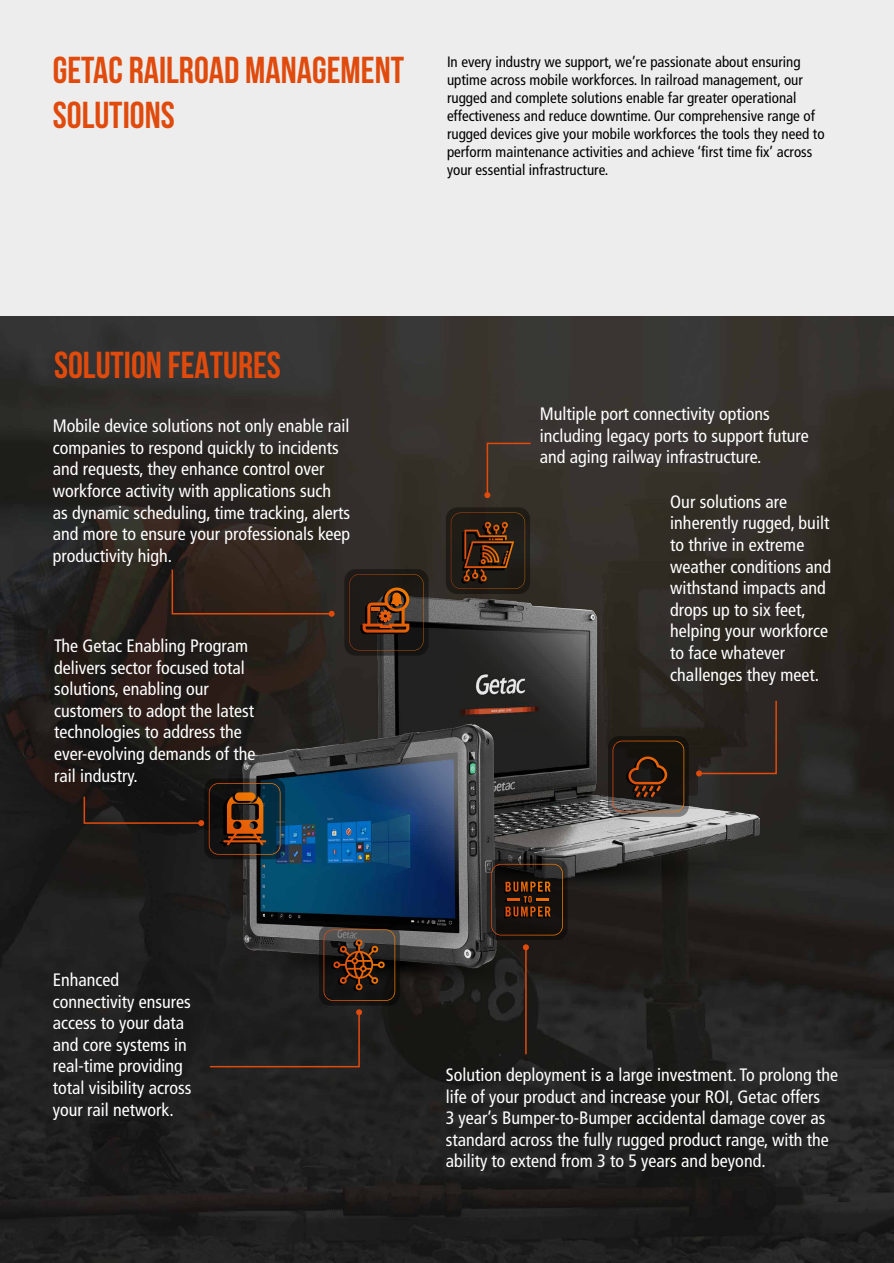
<style>
.page{position:relative;width:894px;height:1263px;background:#fff}
.page>*{position:absolute;margin:0;border:0;box-sizing:border-box;transform-origin:0 0}
.t1{font:700 37.5px/45px "Bebas Neue";color:#e04b0d}
.t2{font:condensed 18px/21.6px "Frutiger LT Std";color:#fff}
.t3{font:condensed 15px/18px "Frutiger LT Std";color:#000}
</style>
<div class="page">
<img style="left:0;top:316px;width:893px;height:947px">
<img style="left:315px;top:576px;width:478px;height:318px">
<div style="left:0;top:0;width:893px;height:316px;background:#ededed"></div>
<hr style="left:525px;top:947px;width:1px;height:107px;background:#e04b0c">
<svg style="left:171px;top:568px;width:163px;height:49px;background:#35251b"></svg>
<div style="left:208px;top:1009px;width:154px;height:59px;background:#1f1f1f"></div>
<svg style="left:484px;top:442px;width:48px;height:56px;background:#413429"></svg>
<svg style="left:445px;top:507px;width:85px;height:87px;background:#231e17"></svg>
<svg style="left:450px;top:513px;width:75px;height:76px;background:#382212"></svg>
<svg style="left:344px;top:569px;width:84px;height:87px;background:#231f1b"></svg>
<svg style="left:349px;top:574px;width:74px;height:77px;background:#412818"></svg>
<div style="left:319px;top:925px;width:80px;height:81px;background:#141313;border-radius:11px"></div>
<svg style="left:83px;top:699px;width:703px;height:302px;background:#2c2f32"></svg>
<h1 class="t1" style="left:53px;top:47px;width:353px">GETAC RAILROAD MANAGEMENT<br>SOLUTIONS</h1>
<p class="t3" style="left:447px;top:53px;width:379px">In every industry we support, we’re passionate about ensuring uptime across mobile workforces. In railroad management, our rugged and complete solutions enable far greater operational effectiveness and reduce downtime. Our comprehensive range of rugged devices give your mobile workforces the tools they need to perform maintenance activities and achieve ‘first time fix’ across your essential infrastructure.</p>
<h1 class="t1" style="left:54px;top:342px;width:228px">SOLUTION FEATURES</h1>
<p class="t2" style="left:53px;top:415px;width:299px">Mobile device solutions not only enable rail companies to respond quickly to incidents and requests, they enhance control over workforce activity with applications such as dynamic scheduling, time tracking, alerts and more to ensure your professionals keep productivity high.</p>
<p class="t2" style="left:54px;top:635px;width:203px">The Getac Enabling Program delivers sector focused total solutions, enabling our customers to adopt the latest technologies to address the ever-evolving demands of the rail industry.</p>
<p class="t2" style="left:53px;top:969px;width:140px">Enhanced connectivity ensures access to your data and core systems in real-time providing total visibility across your rail network.</p>
<p class="t2" style="left:539px;top:403px;width:270px">Multiple port connectivity options including legacy ports to support future and aging railway infrastructure.</p>
<p class="t2" style="left:670px;top:491px;width:162px">Our solutions are inherently rugged, built to thrive in extreme weather conditions and withstand impacts and drops up to six feet, helping your workforce to face whatever challenges they meet.</p>
<p class="t2" style="left:445px;top:1064px;width:394px">Solution deployment is a large investment. To prolong the life of your product and increase your ROI, Getac offers<br>3 year’s Bumper-to-Bumper accidental damage cover as standard across the fully rugged product range, with the ability to extend from 3 to 5 years and beyond.</p>
</div>
